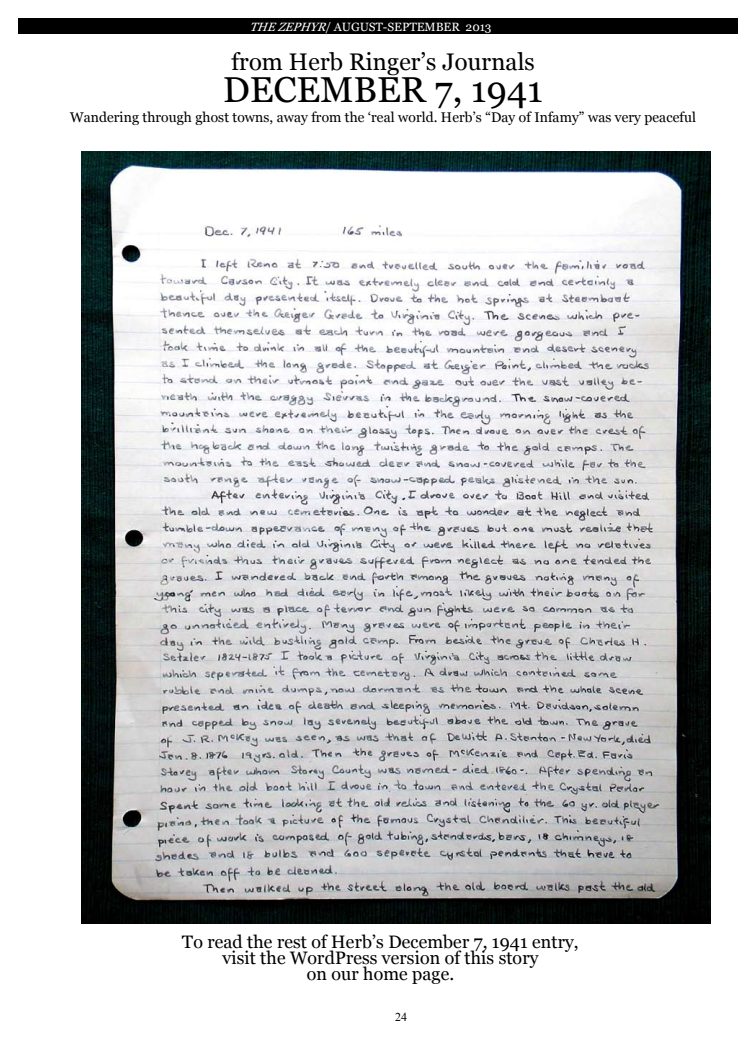
<style>
.page{position:relative;width:756px;height:1044px;background:#fff}
.page>*{position:absolute;margin:0;border:0;box-sizing:border-box;transform-origin:0 0}
.t1{font:36px "Georgia";color:#000}
.t2{font:24px "Georgia";color:#000}
.t3{font:18px/16px "Georgia";color:#000;text-align:center}
.t4{font:14px "Georgia";color:#000}
.t5{font:12px "Georgia";color:#fff}
.t6{font:12px "Times New Roman";color:#000}
.s1{font-style:italic}
</style>
<div class="page">
<div style="left:18px;top:18px;width:720px;height:16px;background:#000"></div>
<img style="left:81px;top:151px;width:629px;height:772px">
<p class="t5" style="left:250px;top:19px;width:244px"><span class="s1">THEZEPHYR</span>/ AUGUST-SEPTEMBER 2013</p>
<h2 class="t2" style="left:231px;top:47px;width:306px">from Herb Ringer’s Journals</h2>
<h1 class="t1" style="left:223px;top:67px;width:322px">DECEMBER 7, 1941</h1>
<p class="t4" style="left:70px;top:108px;width:627px">Wandering through ghost towns, away from the ‘real world. Herb’s “Day of Infamy” was very peaceful</p>
<p class="t3" style="left:182px;top:935px;width:398px">To read the rest of Herb’s December 7, 1941 entry, visit the WordPress version of this story<br>on our home page.</p>
<p class="t6" style="left:395px;top:1009px;width:13px">24</p>
</div>
